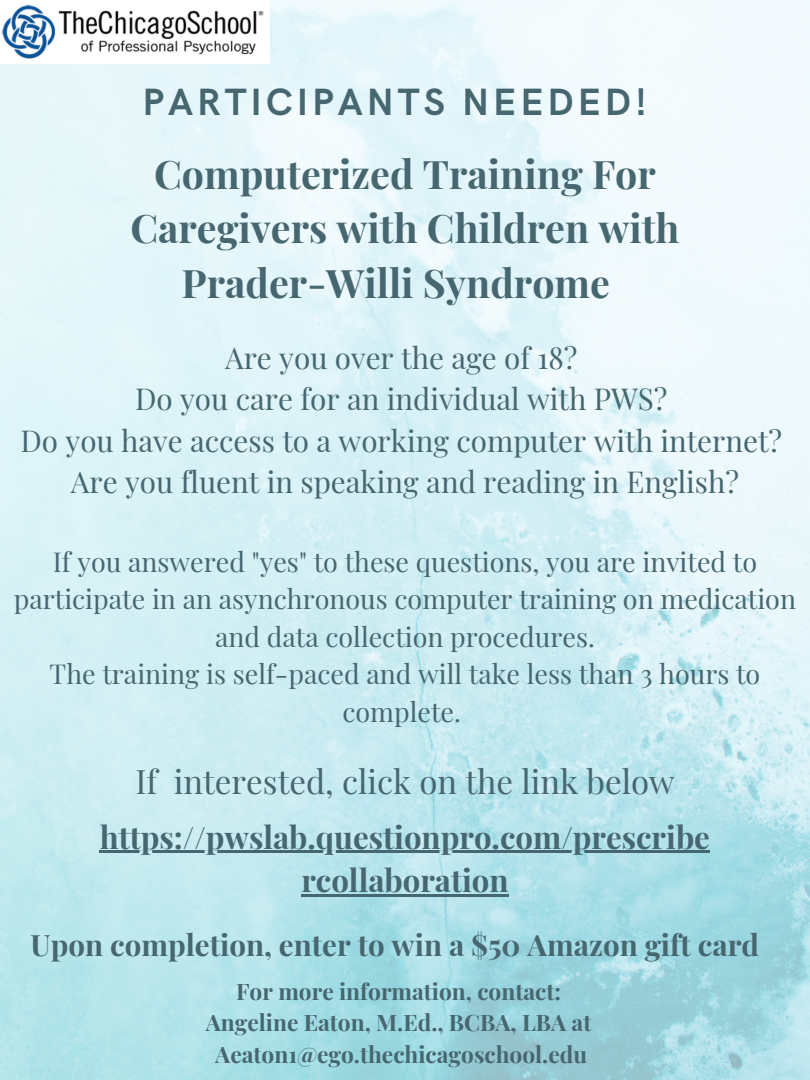
<style>
.page{position:relative;width:810px;height:1080px;background:#fff}
.page>*{position:absolute;margin:0;border:0;box-sizing:border-box;transform-origin:0 0}
.t1{font:700 39.38px/54.9px "Playfair Display";color:#466670;text-align:center}
.t2{font:700 38.12px "HK Grotesk";letter-spacing:.105em;color:#466670}
.t3{font:33px "Playfair Display";color:#466670}
.t4{font:700 31.19px/43.6px "Playfair Display";color:#466670;text-align:center}
.t5{font:29.62px/41.2px "Playfair Display";color:#466670;text-align:center}
.t6{font:700 29.44px "Playfair Display";color:#466670}
.t7{font:26.88px/37.5px "Playfair Display";color:#466670;text-align:center}
.t8{font:700 22.69px/31.4px "Playfair Display";color:#466670;text-align:center}
</style>
<div class="page">
<img style="left:0;top:0;width:810px;height:1080px">
<img style="left:0;top:0;width:270px;height:63px">
<hr style="left:100px;top:850px;width:610px;height:3px;background:#466670">
<hr style="left:301px;top:894px;width:208px;height:3px;background:#466670">
<h2 class="t2" style="left:142px;top:80px;width:506px">PARTICIPANTS NEEDED!</h2>
<h1 class="t1" style="left:130px;top:145px;width:551px">Computerized Training For<br>Caregivers with Children with<br>Prader-Willi Syndrome</h1>
<p class="t5" style="left:20px;top:336px;width:763px">Are you over the age of 18?<br>Do you care for an individual with PWS?<br>Do you have access to a working computer with internet?<br>Are you fluent in speaking and reading in English?</p>
<p class="t7" style="left:14px;top:542px;width:784px">If you answered "yes" to these questions, you are invited to participate in an asynchronous computer training on medication and data collection procedures.<br>The training is self-paced and will take less than 3 hours to complete.</p>
<p class="t3" style="left:135px;top:758px;width:541px">If interested, click on the link below</p>
<p class="t4" style="left:100px;top:814px;width:612px">https://pwslab.questionpro.com/prescribe rcollaboration</p>
<p class="t6" style="left:31px;top:925px;width:730px">Upon completion, enter to win a $50 Amazon gift card</p>
<p class="t8" style="left:206px;top:975px;width:387px">For more information, contact:<br>Angeline Eaton, M.Ed., BCBA, LBA at<br>Aeaton1@ego.thechicagoschool.edu</p>
</div>
